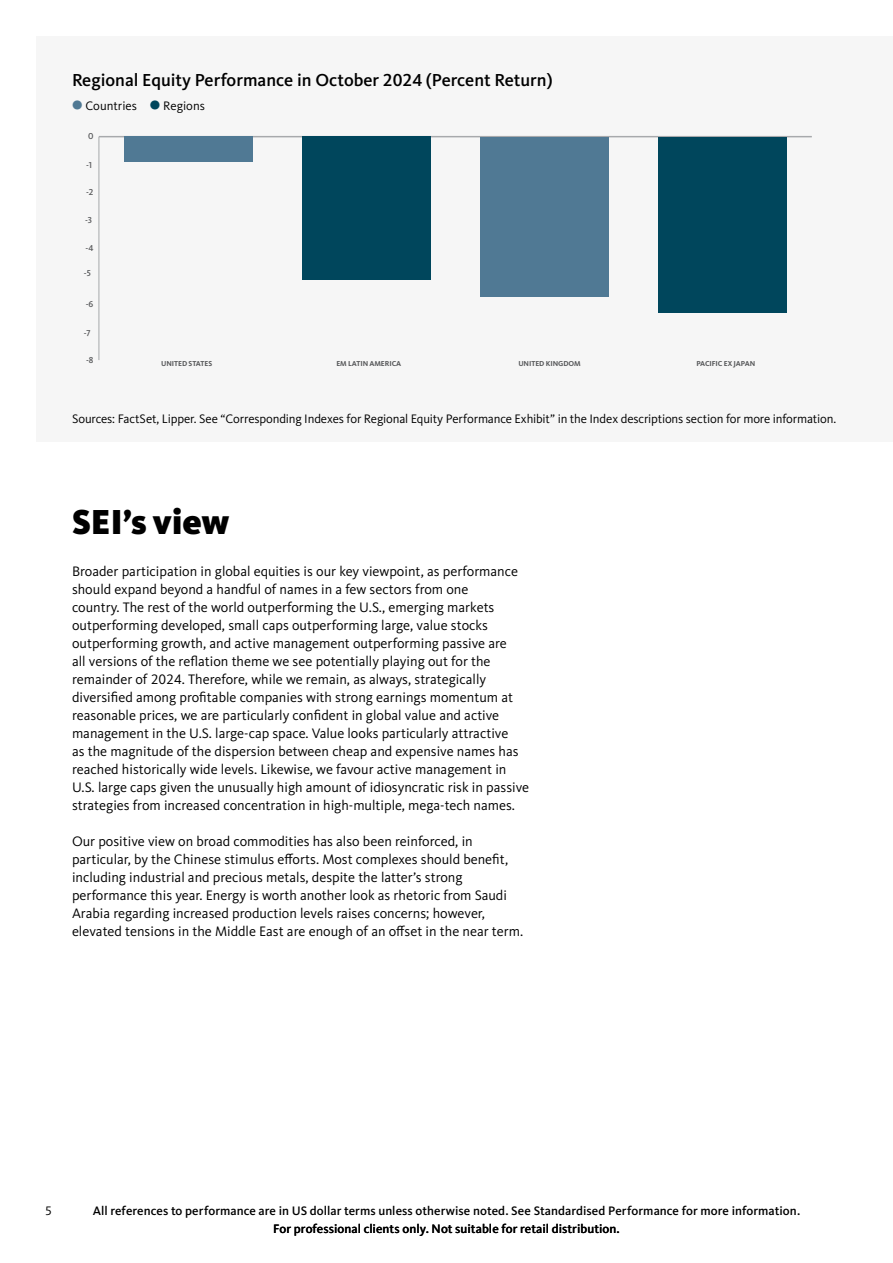
<style>
.page{position:relative;width:893px;height:1263px;background:#fff}
.page>*{position:absolute;margin:0;border:0;box-sizing:border-box;transform-origin:0 0}
.t1{font:900 36px "Kievit Pro";letter-spacing:-.005em;color:#000}
.t2{font:500 18px "Kievit Pro";color:#000}
.t3{font:14.25px/18px "Kievit Pro";color:#000}
.t4{font:500 12.75px/17.2px "Kievit Pro";letter-spacing:.005em;color:#000;text-align:center}
.t5{font:12.75px "Kievit Pro";letter-spacing:-.01em;color:#000}
.t6{font:500 8.85px "Kievit Pro";color:#58595b}
.t7{font:700 7.5px "Kievit Pro";letter-spacing:-.01em;color:#58595b}
.s1{font-weight:900;font-size:21px;color:#507994}
.s2{font-weight:900;font-size:21px;color:#00465c}
</style>
<div class="page">
<div style="left:36px;top:36px;width:857px;height:405px;background:#f6f6f6"></div>
<hr style="left:99px;top:136px;width:713px;height:1px;background:#a7a9ac">
<hr style="left:99px;top:137px;width:1px;height:223px;background:#a7a9ac">
<div style="left:124px;top:137px;width:128px;height:25px;background:#507994"></div>
<div style="left:302px;top:137px;width:128px;height:143px;background:#00465c"></div>
<div style="left:480px;top:137px;width:129px;height:159px;background:#507994"></div>
<div style="left:659px;top:137px;width:128px;height:176px;background:#00465c"></div>
<p class="t2" style="left:72px;top:69px;width:482px">Regional Equity Performance in October 2024 (Percent Return)</p>
<p class="t5" style="left:72px;top:98px;width:135px"><span class="s1">•</span> Countries <span class="s2">•</span> Regions</p>
<p class="t6" style="left:88px;top:131px;width:7px">0</p>
<p class="t6" style="left:86px;top:160px;width:8px">-1</p>
<p class="t6" style="left:86px;top:187px;width:9px">-2</p>
<p class="t6" style="left:85px;top:215px;width:9px">-3</p>
<p class="t6" style="left:86px;top:243px;width:9px">-4</p>
<p class="t6" style="left:84px;top:268px;width:8px">-5</p>
<p class="t6" style="left:86px;top:298px;width:9px">-6</p>
<p class="t6" style="left:84px;top:328px;width:8px">-7</p>
<p class="t6" style="left:86px;top:354px;width:9px">-8</p>
<p class="t7" style="left:161px;top:359px;width:52px">UNITED STATES</p>
<p class="t7" style="left:336px;top:359px;width:66px">EM LATIN AMERICA</p>
<p class="t7" style="left:518px;top:359px;width:64px">UNITED KINGDOM</p>
<p class="t7" style="left:696px;top:359px;width:60px">PACIFIC EX JAPAN</p>
<p class="t5" style="left:72px;top:411px;width:766px">Sources: FactSet, Lipper. See “Corresponding Indexes for Regional Equity Performance Exhibit” in the Index descriptions section for more information.</p>
<h1 class="t1" style="left:72px;top:501px;width:159px">SEI’s view</h1>
<p class="t3" style="left:72px;top:562px;width:459px">Broader participation in global equities is our key viewpoint, as performance should expand beyond a handful of names in a few sectors from one<br>country. The rest of the world outperforming the U.S., emerging markets outperforming developed, small caps outperforming large, value stocks outperforming growth, and active management outperforming passive are<br>all versions of the reflation theme we see potentially playing out for the remainder of 2024. Therefore, while we remain, as always, strategically diversified among profitable companies with strong earnings momentum at reasonable prices, we are particularly confident in global value and active management in the U.S. large-cap space. Value looks particularly attractive<br>as the magnitude of the dispersion between cheap and expensive names has reached historically wide levels. Likewise, we favour active management in U.S. large caps given the unusually high amount of idiosyncratic risk in passive strategies from increased concentration in high-multiple, mega-tech names.</p>
<p class="t3" style="left:72px;top:832px;width:453px">Our positive view on broad commodities has also been reinforced, in particular, by the Chinese stimulus efforts. Most complexes should benefit, including industrial and precious metals, despite the latter’s strong performance this year. Energy is worth another look as rhetoric from Saudi Arabia regarding increased production levels raises concerns; however, elevated tensions in the Middle East are enough of an offset in the near term.</p>
<p class="t5" style="left:45px;top:1203px;width:8px">5</p>
<p class="t4" style="left:93px;top:1202px;width:709px">All references to performance are in US dollar terms unless otherwise noted. See Standardised Performance for more information.<br>For professional clients only. Not suitable for retail distribution.</p>
</div>
